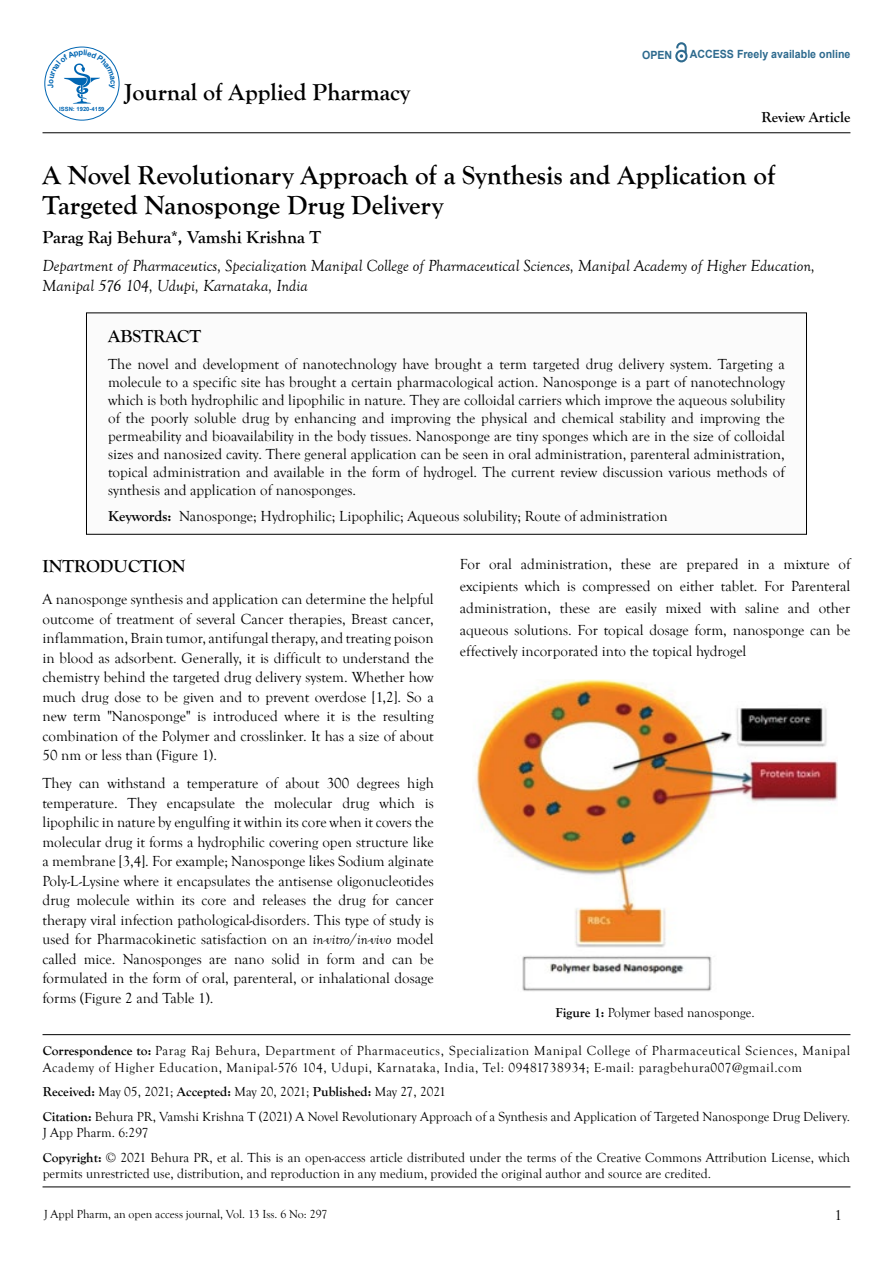
<style>
.page{position:relative;width:893px;height:1263px;background:#fff}
.page>*{position:absolute;margin:0;border:0;box-sizing:border-box;transform-origin:0 0}
.t1{font:700 27px/30px "Goudy Old Style T";color:#000}
.t2{font:700 24px "Goudy Old Style T";color:#000}
.t3{font:700 18px "Goudy Old Style T";color:#000}
.t4{font:italic 16.5px/19.8px "Goudy Old Style T";color:#000}
.t5{font:15px/19.5px "Goudy Old Style T";color:#000;text-align:justify}
.t6{font:700 15px "Goudy Old Style T";color:#000}
.t7{font:13.5px/24.8px "Goudy Old Style T";color:#000}
.t8{font:13.5px/16.2px "Goudy Old Style T";letter-spacing:.04em;color:#000}
.t9{font:12px "Goudy Old Style T";color:#000}
.t10{font:700 11.25px "Arial";color:#2d6a8e;scale:.94 1}
.t11{font:700 5.7px "Arial";color:#0066b3}
.s1{font-weight:700}
.s2{font-style:italic}
</style>
<div class="page">
<svg style="left:675px;top:43px;width:12px;height:19px"></svg>
<hr style="left:43px;top:133px;width:807px;height:1px;background:#000">
<div style="left:44px;top:47px;width:75px;height:73px;border:1px solid #0066b3;border-radius:50%"></div>
<div style="left:86px;top:313px;width:720px;height:221px;background:#fbfbfb"></div>
<div style="left:86px;top:312px;width:721px;height:223px;border:1px solid #000"></div>
<hr style="left:43px;top:1034px;width:807px;height:1px;background:#000">
<hr style="left:43px;top:1187px;width:807px;height:1px;background:#000">
<img style="left:475px;top:680px;width:363px;height:311px">
<svg style="left:48px;top:50px;width:67px;height:54px"></svg>
<p class="t11" style="left:59px;top:105px;width:47px">ISSN: 1920-4159</p>
<h2 class="t2" style="left:124px;top:79px;width:287px">Journal of Applied Pharmacy</h2>
<p class="t10" style="left:642px;top:47px;width:34px">OPEN</p>
<p class="t10" style="left:690px;top:46px;width:172px">ACCESS Freely available online</p>
<p class="t6" style="left:761px;top:109px;width:90px">Review Article</p>
<h1 class="t1" style="left:43px;top:160px;width:734px">A Novel Revolutionary Approach of a Synthesis and Application of<br>Targeted Nanosponge Drug Delivery</h1>
<p class="t3" style="left:43px;top:227px;width:280px">Parag Raj Behura*, Vamshi Krishna T</p>
<p class="t4" style="left:43px;top:257px;width:774px">Department of Pharmaceutics, Specialization Manipal College of Pharmaceutical Sciences, Manipal Academy of Higher Education,<br>Manipal 576 104, Udupi, Karnataka, India</p>
<p class="t3" style="left:108px;top:326px;width:94px">ABSTRACT</p>
<p class="t5" style="left:108px;top:355px;width:678px;line-height:18px">The novel and development of nanotechnology have brought a term targeted drug delivery system. Targeting a molecule to a specific site has brought a certain pharmacological action. Nanosponge is a part of nanotechnology which is both hydrophilic and lipophilic in nature. They are colloidal carriers which improve the aqueous solubility of the poorly soluble drug by enhancing and improving the physical and chemical stability and improving the permeability and bioavailability in the body tissues. Nanosponge are tiny sponges which are in the size of colloidal sizes and nanosized cavity. There general application can be seen in oral administration, parenteral administration, topical administration and available in the form of hydrogel. The current review discussion various methods of synthesis and application of nanosponges.</p>
<p class="t5" style="left:108px;top:507px;width:561px"><span class="s1">Keywords:</span> Nanosponge; Hydrophilic; Lipophilic; Aqueous solubility; Route of administration</p>
<p class="t3" style="left:43px;top:556px;width:145px">INTRODUCTION</p>
<p class="t5" style="left:43px;top:590px;width:393px">A nanosponge synthesis and application can determine the helpful outcome of treatment of several Cancer therapies, Breast cancer, inflammation, Brain tumor, antifungal therapy, and treating poison in blood as adsorbent. Generally, it is difficult to understand the chemistry behind the targeted drug delivery system. Whether how much drug dose to be given and to prevent overdose [1,2]. So a new term "Nanosponge" is introduced where it is the resulting combination of the Polymer and crosslinker. It has a size of about 50 nm or less than (Figure 1).</p>
<p class="t5" style="left:43px;top:774px;width:393px">They can withstand a temperature of about 300 degrees high temperature. They encapsulate the molecular drug which is lipophilic in nature by engulfing it within its core when it covers the molecular drug it forms a hydrophilic covering open structure like a membrane [3,4]. For example; Nanosponge likes Sodium alginate Poly-L-Lysine where it encapsulates the antisense oligonucleotides drug molecule within its core and releases the drug for cancer therapy viral infection pathological-disorders. This type of study is used for Pharmacokinetic satisfaction on an <span class="s2">in-vitro</span>/<span class="s2">in-vivo</span> model called mice. Nanosponges are nano solid in form and can be formulated in the form of oral, parenteral, or inhalational dosage forms (Figure 2 and Table 1).</p>
<p class="t5" style="left:460px;top:554px;width:392px;line-height:21.8px">For oral administration, these are prepared in a mixture of excipients which is compressed on either tablet. For Parenteral administration, these are easily mixed with saline and other aqueous solutions. For topical dosage form, nanosponge can be effectively incorporated into the topical hydrogel</p>
<p class="t7" style="left:555px;top:1001px;width:201px"><span class="s1">Figure 1:</span> Polymer based nanosponge.</p>
<p class="t8" style="left:43px;top:1043px;width:809px"><span class="s1">Correspondence to:</span> Parag Raj Behura, Department of Pharmaceutics, Specialization Manipal College of Pharmaceutical Sciences, Manipal<br>Academy of Higher Education, Manipal-576 104, Udupi, Karnataka, India, Tel: 09481738934; E-mail: paragbehura007@gmail.com</p>
<p class="t7" style="left:43px;top:1080px;width:809px"><span class="s1">Received:</span> May 05, 2021; <span class="s1">Accepted:</span> May 20, 2021; <span class="s1">Published:</span> May 27, 2021<br><span class="s1">Citation:</span> Behura PR, Vamshi Krishna T (2021) A Novel Revolutionary Approach of a Synthesis and Application of Targeted Nanosponge Drug Delivery.</p>
<p class="t7" style="left:43px;top:1121px;width:809px">J App Pharm. 6:297<br><span class="s1">Copyright:</span> © 2021 Behura PR, et al. This is an open-access article distributed under the terms of the Creative Commons Attribution License, which</p>
<p class="t7" style="left:43px;top:1162px;width:670px">permits unrestricted use, distribution, and reproduction in any medium, provided the original author and source are credited.</p>
<p class="t9" style="left:44px;top:1207px;width:285px">J Appl Pharm, an open access journal, Vol. 13 Iss. 6 No: 297</p>
<p class="t5" style="left:834px;top:1206px;width:9px">1</p>
</div>
